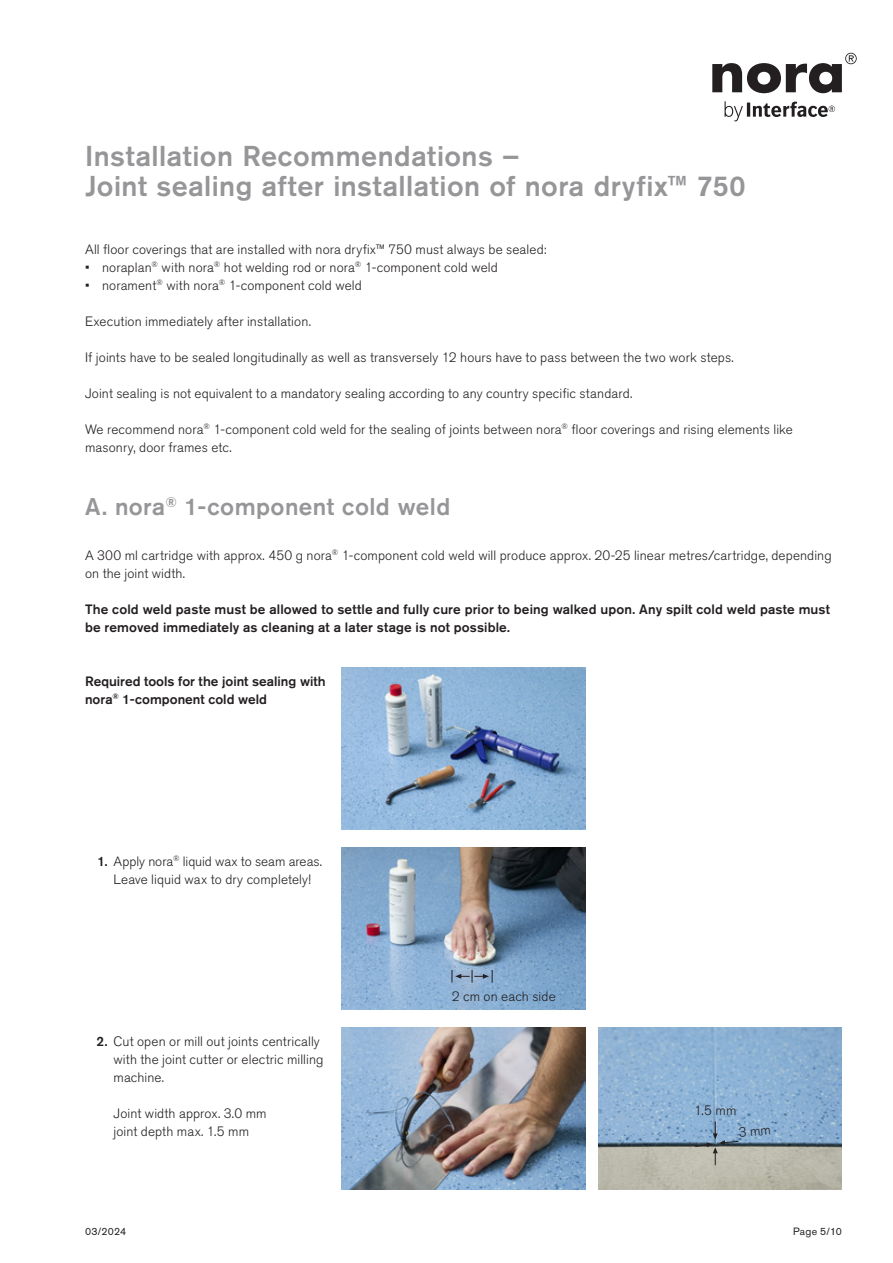
<style>
.page{position:relative;width:893px;height:1263px;background:#fff}
.page>*{position:absolute;margin:0;border:0;box-sizing:border-box;transform-origin:0 0}
.t1{font:500 28.5px/30px "Akzidenz Grotesk Pro";letter-spacing:.015em;color:#969598}
.t2{font:500 24px "Akzidenz Grotesk Pro";letter-spacing:.02em;color:#969598}
.t3{font:300 13.5px/18px "Akzidenz Grotesk Pro";letter-spacing:.01em;color:#231f20}
.t4{font:500 13.5px/18px "Akzidenz Grotesk Pro";letter-spacing:.01em;color:#231f20}
.t5{font:10.5px "Akzidenz Grotesk Pro";letter-spacing:.025em;color:#231f20}
.s1{font-weight:500}
</style>
<div class="page">
<svg style="left:712px;top:53px;width:145px;height:40px"></svg>
<svg style="left:725px;top:101px;width:110px;height:20px"></svg>
<img style="left:598px;top:1028px;width:244px;height:162px">
<img style="left:342px;top:668px;width:243px;height:162px">
<img style="left:342px;top:847px;width:243px;height:162px">
<img style="left:342px;top:1028px;width:243px;height:162px">
<svg style="left:452px;top:970px;width:41px;height:13px"></svg>
<svg style="left:694px;top:1121px;width:76px;height:44px;background:#97a9b5"></svg>
<h1 class="t1" style="left:85px;top:140px;width:662px">Installation Recommendations –<br>Joint sealing after installation of nora dryfix™ 750</h1>
<p class="t3" style="left:85px;top:240px;width:463px">All floor coverings that are installed with nora dryfix™ 750 must always be sealed:</p>
<p class="t3" style="left:85px;top:258px;width:414px">• noraplan<sup>®</sup> with nora<sup>®</sup> hot welding rod or nora<sup>®</sup> 1-component cold weld</p>
<p class="t3" style="left:85px;top:276px;width:278px">• norament<sup>®</sup> with nora<sup>®</sup> 1-component cold weld</p>
<p class="t3" style="left:85px;top:312px;width:227px">Execution immediately after installation.</p>
<p class="t3" style="left:85px;top:348px;width:650px">If joints have to be sealed longitudinally as well as transversely 12 hours have to pass between the two work steps.</p>
<p class="t3" style="left:85px;top:384px;width:549px">Joint sealing is not equivalent to a mandatory sealing according to any country specific standard.</p>
<p class="t3" style="left:85px;top:420px;width:709px">We recommend nora<sup>®</sup> 1-component cold weld for the sealing of joints between nora<sup>®</sup> floor coverings and rising elements like masonry, door frames etc.</p>
<h2 class="t2" style="left:85px;top:491px;width:367px">A. nora<sup>®</sup> 1-component cold weld</h2>
<p class="t3" style="left:85px;top:546px;width:748px">A 300 ml cartridge with approx. 450 g nora<sup>®</sup> 1-component cold weld will produce approx. 20-25 linear metres/cartridge, depending on the joint width.</p>
<p class="t4" style="left:85px;top:600px;width:747px">The cold weld paste must be allowed to settle and fully cure prior to being walked upon. Any spilt cold weld paste must be removed immediately as cleaning at a later stage is not possible.</p>
<p class="t4" style="left:85px;top:672px;width:242px">Required tools for the joint sealing with nora<sup>®</sup> 1-component cold weld</p>
<p class="t3" style="left:97px;top:852px;width:226px;text-align:center"><span class="s1">1.</span> Apply nora<sup>®</sup> liquid wax to seam areas.<br>Leave liquid wax to dry completely!</p>
<p class="t3" style="left:452px;top:987px;width:105px">2 cm on each side</p>
<p class="t3" style="left:114px;top:1032px;width:211px;text-indent:-17px"><span class="s1">2.</span> Cut open or mill out joints centrically with the joint cutter or electric milling machine.</p>
<p class="t3" style="left:114px;top:1104px;width:155px">Joint width approx. 3.0 mm joint depth max. 1.5 mm</p>
<p class="t3" style="left:694px;top:1102px;width:44px">1.5 mm</p>
<p class="t5" style="left:85px;top:1224px;width:43px">03/2024</p>
<p class="t5" style="left:793px;top:1224px;width:50px">Page 5/10</p>
</div>
